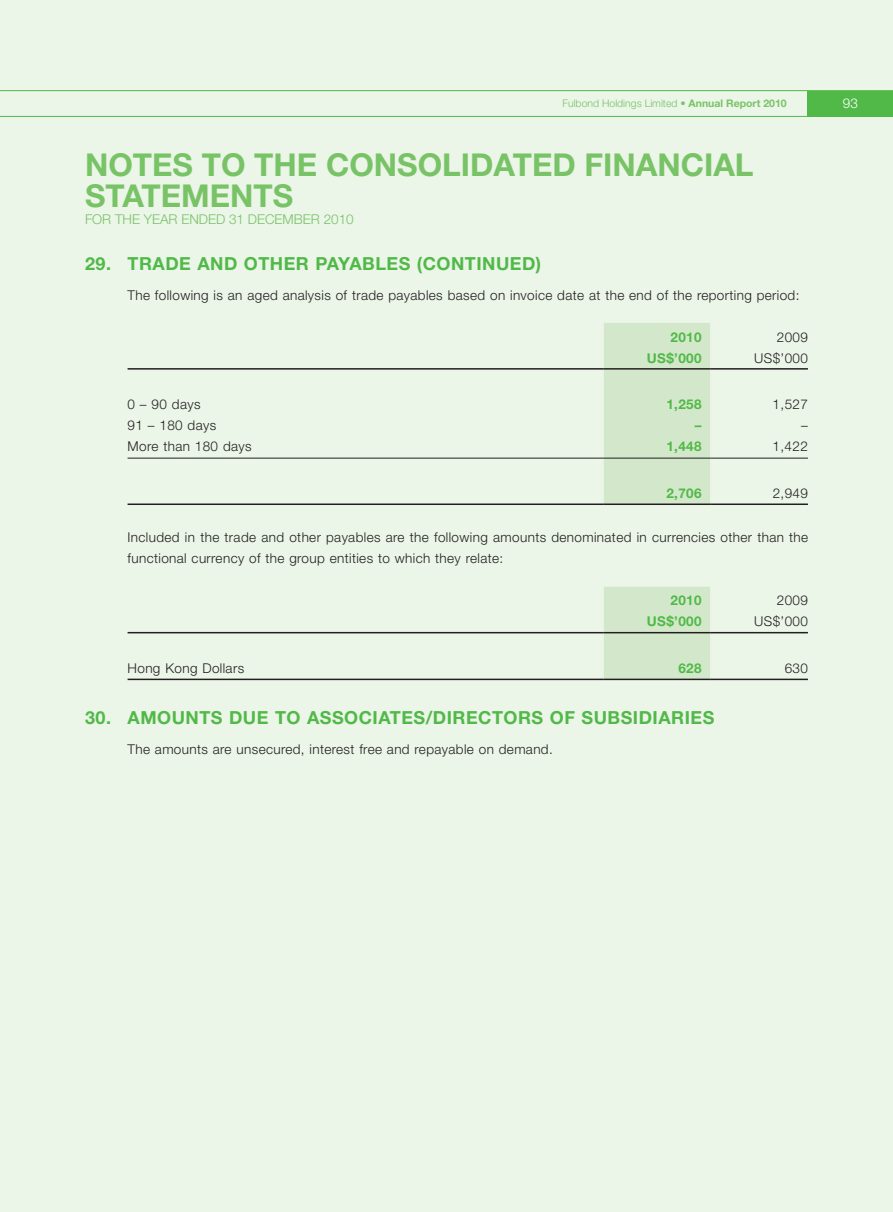
<style>
.page{position:relative;width:893px;height:1212px;background:#ebf5e8}
.page>*{position:absolute;margin:0;border:0;box-sizing:border-box;transform-origin:0 0}
.t1{font:700 31.5px/31.5px "Helvetica Neue LT Std";color:#78c366}
.t2{font:700 18px "Helvetica Neue LT Std";letter-spacing:.03em;color:#51b948}
.t3{font:300 13.5px/21px "Helvetica Neue LT Std";letter-spacing:.03em;color:#231f20}
.t4{font:700 13.5px "Helvetica Neue LT Std";letter-spacing:.03em;color:#51b948}
.t5{font:300 13.5px "Helvetica Neue LT Std";color:#78c366}
.t6{font:300 13.5px "Helvetica Neue LT Std";color:#fff}
.t7{font:300 10.5px "Helvetica Neue LT Std";color:#78c366}
.s1{font-weight:700}
</style>
<div class="page">
<div style="left:808px;top:91px;width:85px;height:26px;background:#51b948"></div>
<hr style="left:0;top:90px;width:893px;height:1px;background:#51b948">
<hr style="left:0;top:116px;width:893px;height:1px;background:#51b948">
<div style="left:604px;top:323px;width:106px;height:180px;background:#d3e8ca"></div>
<hr style="left:128px;top:368px;width:476px;height:2px;background:#231f20">
<hr style="left:604px;top:368px;width:106px;height:2px;background:#231f20">
<hr style="left:710px;top:368px;width:98px;height:2px;background:#231f20">
<hr style="left:128px;top:458px;width:476px;height:1px;background:#231f20">
<hr style="left:604px;top:458px;width:106px;height:1px;background:#231f20">
<hr style="left:710px;top:458px;width:98px;height:1px;background:#231f20">
<hr style="left:128px;top:503px;width:476px;height:2px;background:#231f20">
<hr style="left:604px;top:503px;width:106px;height:2px;background:#231f20">
<hr style="left:710px;top:503px;width:98px;height:2px;background:#231f20">
<div style="left:604px;top:587px;width:106px;height:92px;background:#d3e8ca"></div>
<hr style="left:128px;top:632px;width:476px;height:1px;background:#231f20">
<hr style="left:604px;top:632px;width:106px;height:1px;background:#231f20">
<hr style="left:710px;top:632px;width:98px;height:1px;background:#231f20">
<hr style="left:128px;top:679px;width:476px;height:1px;background:#231f20">
<hr style="left:604px;top:679px;width:106px;height:1px;background:#231f20">
<hr style="left:710px;top:679px;width:98px;height:1px;background:#231f20">
<p class="t7" style="left:562px;top:97px;width:226px">Fulbond Holdings Limited <span class="s1">• Annual Report 2010</span></p>
<p class="t6" style="left:843px;top:95px;width:17px">93</p>
<h1 class="t1" style="left:85px;top:148px;width:670px">NOTES TO THE CONSOLIDATED FINANCIAL<br>STATEMENTS</h1>
<p class="t5" style="left:85px;top:211px;width:270px">FOR THE YEAR ENDED 31 DECEMBER 2010</p>
<h2 class="t2" style="left:85px;top:253px;width:352px">29. TRADE AND OTHER PAYABLES (continued</h2>
<h2 class="t2" style="left:536px;top:253px;width:7px">)</h2>
<p class="t3" style="left:128px;top:284px;width:673px">The following is an aged analysis of trade payables based on invoice date at the end of the reporting period:</p>
<p class="t4" style="left:670px;top:328px;width:33px">2010</p>
<p class="t3" style="left:777px;top:326px;width:33px">2009</p>
<p class="t4" style="left:647px;top:349px;width:56px">US$’000</p>
<p class="t3" style="left:754px;top:347px;width:55px">US$’000</p>
<p class="t3" style="left:128px;top:394px;width:74px">0 – 90 days</p>
<p class="t4" style="left:666px;top:396px;width:37px">1,258</p>
<p class="t3" style="left:773px;top:394px;width:37px">1,527</p>
<p class="t3" style="left:128px;top:415px;width:90px">91 – 180 days</p>
<p class="t4" style="left:695px;top:417px;width:8px">–</p>
<p class="t3" style="left:801px;top:415px;width:8px">–</p>
<p class="t3" style="left:128px;top:436px;width:126px">More than 180 days</p>
<p class="t4" style="left:666px;top:438px;width:37px">1,448</p>
<p class="t3" style="left:773px;top:436px;width:37px">1,422</p>
<p class="t4" style="left:666px;top:485px;width:37px">2,706</p>
<p class="t3" style="left:773px;top:482px;width:37px">2,949</p>
<p class="t3" style="left:128px;top:527px;width:682px">Included in the trade and other payables are the following amounts denominated in currencies other than the functional currency of the group entities to which they relate:</p>
<p class="t4" style="left:670px;top:592px;width:33px">2010</p>
<p class="t3" style="left:777px;top:590px;width:33px">2009</p>
<p class="t4" style="left:647px;top:613px;width:56px">US$’000</p>
<p class="t3" style="left:754px;top:611px;width:55px">US$’000</p>
<p class="t3" style="left:128px;top:657px;width:118px">Hong Kong Dollars</p>
<p class="t4" style="left:678px;top:660px;width:25px">628</p>
<p class="t3" style="left:785px;top:657px;width:25px">630</p>
<h2 class="t2" style="left:85px;top:706px;width:631px">30. AMOUNTS DUE TO ASSOCIATES/DIRECTORS OF SUBSIDIARIES</h2>
<p class="t3" style="left:128px;top:738px;width:427px">The amounts are unsecured, interest free and repayable on demand.</p>
</div>
